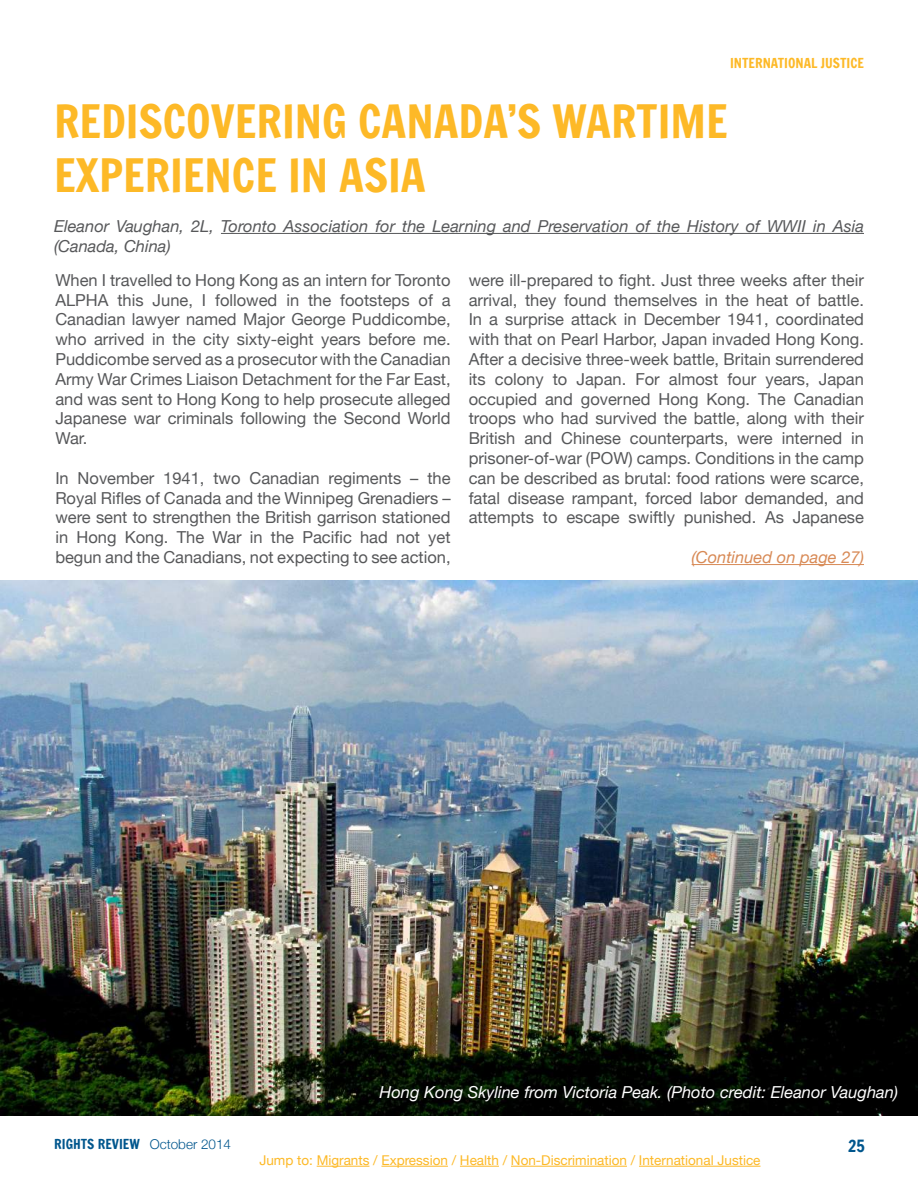
<style>
.page{position:relative;width:918px;height:1188px;background:#fff}
.page>*{position:absolute;margin:0;border:0;box-sizing:border-box;transform-origin:0 0}
.t1{font:45px/54px "Francois One";color:#fdb927}
.t2{font:16.5px/19.8px "Helvetica Neue";color:#57585a;text-align:justify}
.t3{font:italic 16.5px/19.8px "Helvetica Neue";color:#57585a}
.t4{font:italic 16.5px "Helvetica Neue";color:#fff}
.t5{font:italic 16.5px "Helvetica Neue";color:#d88a56}
.t6{font:16.5px "Francois One";color:#00568d}
.t7{font:13.5px "Helvetica Neue";color:#fdb927}
.t8{font:13.5px "Francois One";color:#00568d}
.t9{font:13.5px "Francois One";color:#fdb927}
.s1{font-family:"Helvetica Neue";font-weight:300}
</style>
<div class="page">
<hr style="left:221px;top:233px;width:643px;height:1px;background:#57585a">
<hr style="left:692px;top:564px;width:172px;height:1px;background:#d88a56">
<img style="left:0;top:580px;width:918px;height:535px">
<hr style="left:317px;top:1166px;width:52px;height:1px;background:#fdb927">
<hr style="left:381px;top:1166px;width:67px;height:1px;background:#fdb927">
<hr style="left:460px;top:1166px;width:39px;height:1px;background:#fdb927">
<hr style="left:511px;top:1166px;width:116px;height:1px;background:#fdb927">
<hr style="left:639px;top:1166px;width:121px;height:1px;background:#fdb927">
<p class="t9" style="left:730px;top:54px;width:135px">INTERNATIONAL JUSTICE</p>
<h1 class="t1" style="left:54px;top:94px;width:675px">REDISCOVERING CANADA’S WARTIME<br>EXPERIENCE IN ASIA</h1>
<p class="t3" style="left:54px;top:217px;width:812px">Eleanor Vaughan, 2L, Toronto Association for the Learning and Preservation of the History of WWII in Asia (Canada, China)</p>
<p class="t2" style="left:55px;top:271px;width:397px">When I travelled to Hong Kong as an intern for Toronto ALPHA this June, I followed in the footsteps of a Canadian lawyer named Major George Puddicombe, who arrived in the city sixty-eight years before me.<br>Puddicombe served as a prosecutor with the Canadian Army War Crimes Liaison Detachment for the Far East, and was sent to Hong Kong to help prosecute alleged Japanese war criminals following the Second World War.</p>
<p class="t2" style="left:55px;top:469px;width:397px">In November 1941, two Canadian regiments – the Royal Rifles of Canada and the Winnipeg Grenadiers – were sent to strengthen the British garrison stationed in Hong Kong. The War in the Pacific had not yet begun and the Canadians, not expecting to see action,</p>
<p class="t2" style="left:469px;top:271px;width:397px">were ill-prepared to fight. Just three weeks after their arrival, they found themselves in the heat of battle.<br>In a surprise attack in December 1941, coordinated with that on Pearl Harbor, Japan invaded Hong Kong.<br>After a decisive three-week battle, Britain surrendered its colony to Japan. For almost four years, Japan occupied and governed Hong Kong. The Canadian troops who had survived the battle, along with their British and Chinese counterparts, were interned in prisoner-of-war (POW) camps. Conditions in the camp can be described as brutal: food rations were scarce, fatal disease rampant, forced labor demanded, and attempts to escape swiftly punished. As Japanese</p>
<p class="t5" style="left:692px;top:545px;width:174px">(Continued on page 27)</p>
<p class="t4" style="left:380px;top:1080px;width:520px">Hong Kong Skyline from Victoria Peak. (Photo credit: Eleanor Vaughan)</p>
<p class="t8" style="left:54px;top:1134px;width:178px">RIGHTS REVIEW <span class="s1">October 2014</span></p>
<p class="t6" style="left:848px;top:1135px;width:18px">25</p>
<p class="t7" style="left:259px;top:1150px;width:503px">Jump to: Migrants / Expression / Health / Non-Discrimination / International Justice</p>
</div>
